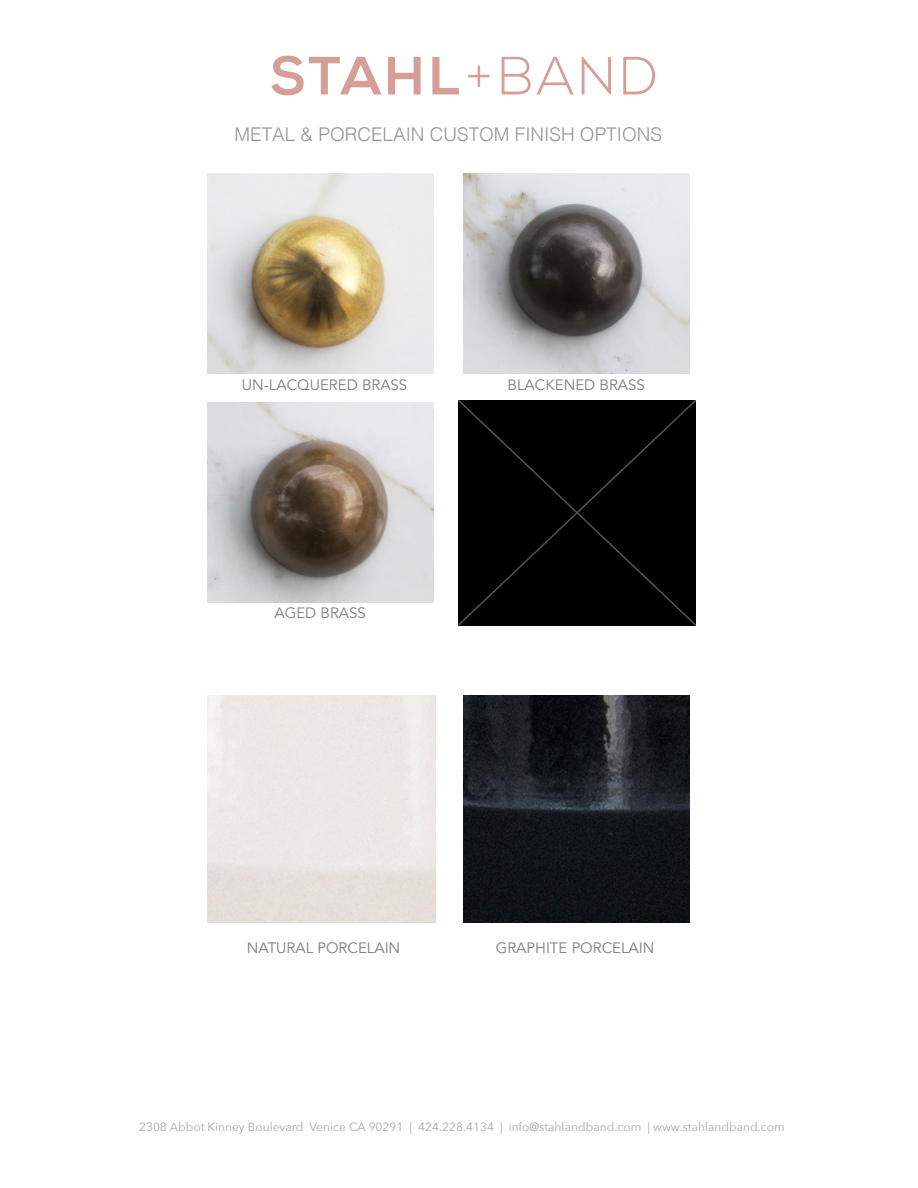
<style>
.page{position:relative;width:918px;height:1188px;background:#fff}
.page>*{position:absolute;margin:0;border:0;box-sizing:border-box;transform-origin:0 0}
.t1{font:300 18.9px "Helvetica";color:#939598}
.t2{font:15px "Avenir";color:#7a7c7f}
.t3{font:12px "Avenir Next";color:#a8a9ad}
</style>
<div class="page">
<svg style="left:271px;top:56px;width:111px;height:39px"></svg>
<svg style="left:388px;top:57px;width:33px;height:37px"></svg>
<svg style="left:432px;top:57px;width:27px;height:37px"></svg>
<svg style="left:468px;top:66px;width:22px;height:21px"></svg>
<svg style="left:502px;top:57px;width:29px;height:37px"></svg>
<svg style="left:537px;top:57px;width:37px;height:37px"></svg>
<svg style="left:582px;top:57px;width:29px;height:37px"></svg>
<svg style="left:623px;top:57px;width:32px;height:37px"></svg>
<img style="left:207px;top:403px;width:226px;height:200px">
<img style="left:463px;top:173px;width:226px;height:200px">
<img style="left:207px;top:173px;width:226px;height:200px">
<img style="left:463px;top:695px;width:226px;height:228px">
<div style="left:458px;top:400px;width:238px;height:225px;background:#000"></div>
<h1 class="t1" style="left:234px;top:127px;width:429px">METAL &amp; PORCELAIN CUSTOM FINISH OPTIONS</h1>
<p class="t2" style="left:242px;top:375px;width:167px">UN-LACQU RED BRASS</p>
<p class="t2" style="left:508px;top:375px;width:139px">BLACKENED BRASS</p>
<p class="t2" style="left:274px;top:603px;width:93px">AGED BRASS</p>
<p class="t2" style="left:247px;top:938px;width:155px">NATURAL PORCELAIN</p>
<p class="t2" style="left:496px;top:938px;width:160px">GRAPHITE PORCELAIN</p>
<p class="t3" style="left:139px;top:1119px;width:647px">2308 Abbot Kinney Boulevard Venice CA 90291 | 424.228.4134 | info@stahlandband.com | www.stahlandband.com</p>
</div>
